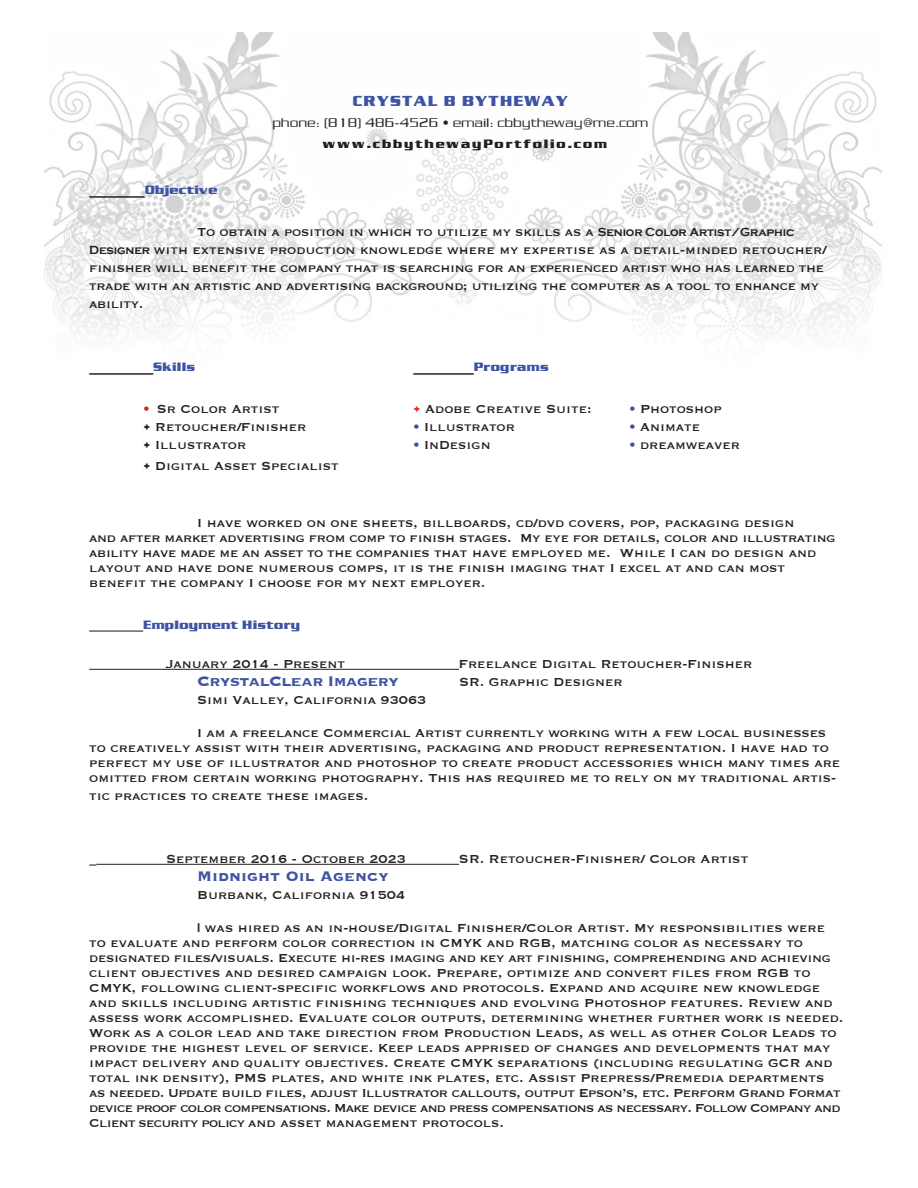
<style>
.page{position:relative;width:918px;height:1188px;background:#fff}
.page>*{position:absolute;margin:0;border:0;box-sizing:border-box;transform-origin:0 0}
.t1{font:700 18px "Copperplate";letter-spacing:-.04em;color:#3f53a3}
.t2{font:700 18px "Copperplate";color:#3f53a3}
.t3{font:700 18px "Chainlink";letter-spacing:.05em;color:#3f53a3}
.t4{font:15px/15px "Copperplate";color:#231f20}
.t5{font:15px/18px "Copperplate";letter-spacing:-.02em;color:#231f20}
.t6{font:15px "Chainlink";letter-spacing:.02em;color:#231f20}
.t7{font:700 15px "Chainlink";color:#3f53a3}
.t8{font:700 15px "Chainlink";letter-spacing:.1em;color:#231f20}
.s1{font-family:"Copperplate Gothic";font-weight:700;font-size:12px}
.s2{font-family:"Chainlink";color:#d1232a}
.s3{color:#ee2123}
.s4{font-family:"Chainlink";color:#3a53a3}
.s5{font-family:"Chainlink"}
</style>
<div class="page">
<img style="left:44px;top:32px;width:838px;height:343px">
<hr style="left:89px;top:196px;width:56px;height:2px;background:#231f20">
<hr style="left:89px;top:373px;width:64px;height:2px;background:#231f20">
<hr style="left:413px;top:373px;width:61px;height:2px;background:#231f20">
<hr style="left:89px;top:631px;width:54px;height:1px;background:#231f20">
<hr style="left:89px;top:669px;width:370px;height:1px;background:#231f20">
<hr style="left:96px;top:864px;width:363px;height:1px;background:#231f20">
<p class="t3" style="left:353px;top:91px;width:217px">CRYSTAL B BYTHEWAY</p>
<p class="t6" style="left:273px;top:115px;width:377px">phone: (818) 486-4526 • email: cbbytheway@me.com</p>
<p class="t8" style="left:323px;top:136px;width:286px">www.cbbythewayPortfolio.com</p>
<p class="t7" style="left:145px;top:182px;width:75px">Objective</p>
<p class="t5" style="left:89px;top:222px;width:739px;text-indent:108px">To obtain a position in which to utilize my skills as a <span class="s1">Senior Color Artist/Graphic Designer</span> with extensive production knowledge where my expertise as a detail-minded retoucher/ finisher will benefit the company that is searching for an experienced artist who has learned the trade with an artistic and advertising background; utilizing the computer as a tool to enhance my ability.</p>
<p class="t7" style="left:153px;top:359px;width:44px">Skills</p>
<p class="t7" style="left:474px;top:359px;width:77px">Programs</p>
<p class="t4" style="left:143px;top:400px;width:137px"><span class="s2">•</span> Sr Color Artist</p>
<p class="t4" style="left:413px;top:400px;width:180px"><span class="s3">•</span> Adobe Creative Suite:</p>
<p class="t4" style="left:629px;top:400px;width:94px"><span class="s4">•</span> Photoshop</p>
<p class="t4" style="left:143px;top:418px;width:164px">• Retoucher/Finisher</p>
<p class="t4" style="left:413px;top:418px;width:103px"><span class="s4">•</span> Illustrator</p>
<p class="t4" style="left:629px;top:418px;width:72px"><span class="s4">•</span> Animate</p>
<p class="t4" style="left:143px;top:436px;width:104px">• Illustrator</p>
<p class="t4" style="left:413px;top:436px;width:79px"><span class="s4">•</span> InDesign</p>
<p class="t4" style="left:629px;top:436px;width:112px"><span class="s4">•</span> dreamweaver</p>
<p class="t4" style="left:143px;top:457px;width:197px">• Digital Asset Specialist</p>
<p class="t4" style="left:197px;top:514px;width:599px">I have worked on one sheets, billboards, cd/dvd covers, pop, packaging design</p>
<p class="t5" style="left:89px;top:529px;width:748px;line-height:15px">and after market advertising from comp to finish stages. My eye for details, color and illustrating ability have made me an asset to the companies that have employed me. While I can do design and layout and have done numerous comps, it is the finish imaging that I excel at and can most</p>
<p class="t4" style="left:89px;top:574px;width:398px">benefit the company I choose for my next employer.</p>
<p class="t7" style="left:143px;top:617px;width:159px">Employment History</p>
<p class="t4" style="left:166px;top:655px;width:180px">January 2014 - Present</p>
<p class="t4" style="left:459px;top:655px;width:295px">Freelance Digital Retoucher-Finisher</p>
<p class="t1" style="left:197px;top:669px;width:203px">CrystalClear Imagery</p>
<p class="t4" style="left:459px;top:673px;width:165px">SR. Graphic Designer</p>
<p class="t4" style="left:197px;top:691px;width:231px">Simi Valley, California 93063</p>
<p class="t4" style="left:197px;top:724px;width:631px">I am a freelance Commercial Artist currently working with a few local businesses</p>
<p class="t4" style="left:89px;top:739px;width:752px">to creatively assist with their advertising, packaging and product representation. I have had to perfect my use of illustrator and photoshop to create product accessories which many times are omitted from certain working photography. This has required me to rely on my traditional artis-</p>
<p class="t4" style="left:89px;top:787px;width:281px">tic practices to create these images.</p>
<p class="t4" style="left:166px;top:850px;width:241px">September 2016 - October 2023</p>
<p class="t4" style="left:459px;top:850px;width:291px">SR. Retoucher-Finisher/ Color Artist</p>
<p class="t2" style="left:197px;top:864px;width:193px">Midnight Oil Agency</p>
<p class="t4" style="left:197px;top:886px;width:209px">Burbank, California 91504</p>
<p class="t4" style="left:89px;top:919px;width:756px;text-indent:108px"><span class="s5">I</span> was hired as an in-house/Digital Finisher/Color Artist. My responsibilities were to evaluate and perform color correction in CMYK and RGB, matching color as necessary to designated files/visuals. Execute hi-res imaging and key art finishing, comprehending and achieving client objectives and desired campaign look. Prepare, optimize and convert files from RGB to CMYK, following client-specific workflows and protocols. Expand and acquire new knowledge and skills including artistic finishing techniques and evolving Photoshop features. Review and assess work accomplished. Evaluate color outputs, determining whether further work is needed.<br>Work as a color lead and take direction from Production Leads, as well as other Color Leads to provide the highest level of service. Keep leads apprised of changes and developments that may impact delivery and quality objectives. Create CMYK separations (including regulating GCR and total ink density), PMS plates, and white ink plates, etc. Assist Prepress/Premedia departments as needed. Update build files, adjust Illustrator callouts, output Epson’s, etc. Perform Grand Format device proof color compensations. Make device and press compensations as necessary. Follow Company and Client security policy and asset management protocols.</p>
</div>
